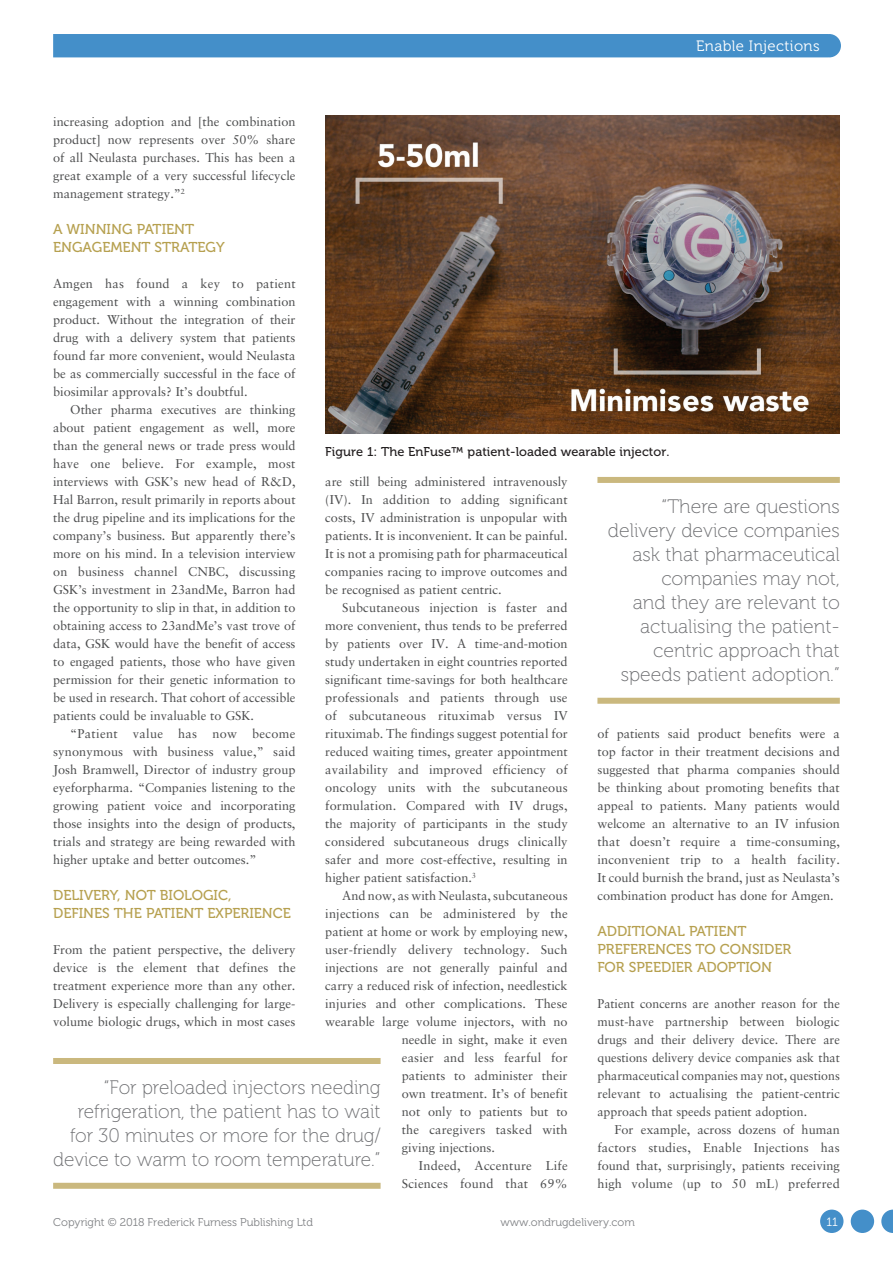
<style>
.page{position:relative;width:893px;height:1263px;background:#fff}
.page>*{position:absolute;margin:0;border:0;box-sizing:border-box;transform-origin:0 0}
.MF_pullquote{font:19.5px/24px "Museo 100";color:#6c6d70;text-align:right}
.t1{font:15px "Museo 300";letter-spacing:.025em;color:#fff}
.MF_Xhead{font:14.25px/18px "Museo 500";color:#b6a04f}
.MF_body{font:12.75px/18px "Sabon LT Std";color:#4b4c4d;text-align:justify}
.MF_body_no_indent{font:12.75px/18px "Sabon LT Std";color:#4b4c4d;text-align:justify}
.MF_Captions{font:12.75px "Museo 500";letter-spacing:.005em;color:#231f20}
.MF_body-2{font:12.75px/18px "Sabon LT Std";letter-spacing:.02em;color:#4b4c4d;text-align:right}
.t2{font:12px "Museo 300";color:#fff}
.t3{font:11.25px "Museo 300";color:#808285}
</style>
<div class="page">
<div style="left:53px;top:34px;width:788px;height:23px;background:#448fc9"></div>
<div style="left:53px;top:1058px;width:328px;height:6px;background:#cab87e"></div>
<div style="left:53px;top:1183px;width:328px;height:6px;background:#cab87e"></div>
<img style="left:325px;top:116px;width:515px;height:318px">
<div style="left:597px;top:477px;width:243px;height:6px;background:#cab87e"></div>
<div style="left:597px;top:698px;width:243px;height:6px;background:#cab87e"></div>
<svg style="left:881px;top:1209px;width:12px;height:24px"></svg>
<div style="left:851px;top:1209px;width:23px;height:24px;background:#448fc9;border-radius:50%"></div>
<div style="left:820px;top:1209px;width:23px;height:24px;background:#448fc9;border-radius:50%"></div>
<p class="t1" style="left:696px;top:37px;width:125px">Enable Injections</p>
<p class="MF_body" style="left:53px;top:112px;width:244px">increasing adoption and [the combination product] now represents over 50% share of all Neulasta purchases. This has been a great example of a very successful lifecycle management strategy.”<sup>2</sup></p>
<p class="MF_Xhead" style="left:53px;top:220px;width:173px">A WINNING PATIENT<br>ENGAGEMENT STRATEGY</p>
<p class="MF_body_no_indent" style="left:53px;top:274px;width:244px">Amgen has found a key to patient engagement with a winning combination product. Without the integration of their drug with a delivery system that patients found far more convenient, would Neulasta be as commercially successful in the face of biosimilar approvals? It’s doubtful.</p>
<p class="MF_body" style="left:53px;top:400px;width:244px;text-indent:17px">Other pharma executives are thinking about patient engagement as well, more than the general news or trade press would have one believe. For example, most interviews with GSK’s new head of R&amp;D, Hal Barron, result primarily in reports about the drug pipeline and its implications for the company’s business. But apparently there’s more on his mind. In a television interview on business channel CNBC, discussing GSK’s investment in 23andMe, Barron had the opportunity to slip in that, in addition to obtaining access to 23andMe’s vast trove of data, GSK would have the benefit of access to engaged patients, those who have given permission for their genetic information to be used in research. That cohort of accessible patients could be invaluable to GSK.</p>
<p class="MF_body" style="left:53px;top:724px;width:244px;text-indent:17px">“Patient value has now become synonymous with business value,” said Josh Bramwell, Director of industry group eyeforpharma. “Companies listening to the growing patient voice and incorporating those insights into the design of products, trials and strategy are being rewarded with higher uptake and better outcomes.”</p>
<p class="MF_Xhead" style="left:53px;top:886px;width:239px">DELIVERY, NOT BIOLOGIC,<br>DEFINES THE PATIENT EXPERIENCE</p>
<p class="MF_body_no_indent" style="left:53px;top:940px;width:244px">From the patient perspective, the delivery device is the element that defines the treatment experience more than any other.<br>Delivery is especially challenging for large&shy;volume biologic drugs, which in most cases</p>
<p class="MF_Captions" style="left:325px;top:445px;width:346px">Figure 1: The EnFuse™ patient-loaded wearable injector.</p>
<p class="MF_body_no_indent" style="left:325px;top:472px;width:244px">are still being administered intravenously (IV). In addition to adding significant costs, IV administration is unpopular with patients. It is inconvenient. It can be painful.<br>It is not a promising path for pharmaceutical companies racing to improve outcomes and be recognised as patient centric.</p>
<p class="MF_body" style="left:325px;top:598px;width:244px;text-indent:17px">Subcutaneous injection is faster and more convenient, thus tends to be preferred by patients over IV. A time-and-motion study undertaken in eight countries reported significant time-savings for both healthcare professionals and patients through use of subcutaneous rituximab versus IV rituximab. The findings suggest potential for reduced waiting times, greater appointment availability and improved efficiency of oncology units with the subcutaneous formulation. Compared with IV drugs, the majority of participants in the study considered subcutaneous drugs clinically safer and more cost-effective, resulting in higher patient satisfaction.<sup>3</sup></p>
<p class="MF_body" style="left:342px;top:886px;width:227px">And now, as with Neulasta, subcutaneous</p>
<p class="MF_body" style="left:325px;top:904px;width:244px">injections can be administered by the</p>
<p class="MF_body" style="left:325px;top:922px;width:244px">patient at home or work by employing new,</p>
<p class="MF_body" style="left:325px;top:940px;width:244px">user-friendly delivery technology. Such</p>
<p class="MF_body" style="left:325px;top:958px;width:244px">injections are not generally painful and</p>
<p class="MF_body" style="left:325px;top:976px;width:244px">carry a reduced risk of infection, needlestick</p>
<p class="MF_body" style="left:325px;top:994px;width:244px">injuries and other complications. These</p>
<p class="MF_body" style="left:325px;top:1012px;width:244px">wearable large volume injectors, with no</p>
<p class="MF_body" style="left:402px;top:1030px;width:167px">needle in sight, make it even</p>
<p class="MF_body" style="left:402px;top:1048px;width:167px">easier and less fearful for</p>
<p class="MF_body" style="left:402px;top:1066px;width:167px">patients to administer their</p>
<p class="MF_body" style="left:402px;top:1084px;width:167px">own treatment. It’s of benefit</p>
<p class="MF_body" style="left:402px;top:1102px;width:167px">not only to patients but to</p>
<p class="MF_body" style="left:402px;top:1120px;width:167px">the caregivers tasked with</p>
<p class="MF_body" style="left:402px;top:1138px;width:95px">giving injections.</p>
<p class="MF_body-2" style="left:402px;top:1156px;width:167px">Indeed, Accenture Life<br>Sciences found that 69%</p>
<p class="MF_pullquote" style="left:608px;top:494px;width:233px">“There are questions delivery device companies ask that pharmaceutical companies may not,<br>and they are relevant to actualising the patient&shy;centric approach that speeds patient adoption.”</p>
<p class="MF_body" style="left:597px;top:724px;width:244px">of patients said product benefits were a top factor in their treatment decisions and suggested that pharma companies should be thinking about promoting benefits that appeal to patients. Many patients would welcome an alternative to an IV infusion that doesn’t require a time-consuming, inconvenient trip to a health facility.<br>It could burnish the brand, just as Neulasta’s combination product has done for Amgen.</p>
<p class="MF_Xhead" style="left:597px;top:922px;width:195px">ADDITIONAL PATIENT<br>PREFERENCES TO CONSIDER<br>FOR SPEEDIER ADOPTION</p>
<p class="MF_body_no_indent" style="left:597px;top:994px;width:244px">Patient concerns are another reason for the must-have partnership between biologic drugs and their delivery device. There are questions delivery device companies ask that pharmaceutical companies may not, questions relevant to actualising the patient-centric approach that speeds patient adoption.</p>
<p class="MF_body" style="left:597px;top:1120px;width:244px;text-indent:17px">For example, across dozens of human factors studies, Enable Injections has found that, surprisingly, patients receiving high volume (up to 50 mL) preferred</p>
<p class="MF_pullquote" style="left:53px;top:1075px;width:329px">“For preloaded injectors needing refrigeration, the patient has to wait for 30 minutes or more for the drug/ device to warm to room temperature.”</p>
<p class="t3" style="left:53px;top:1216px;width:261px">Copyright © 2018 Frederick Furness Publishing Ltd</p>
<p class="t3" style="left:500px;top:1216px;width:136px">www.ondrugdelivery.com</p>
<p class="t2" style="left:826px;top:1215px;width:13px">11</p>
</div>
